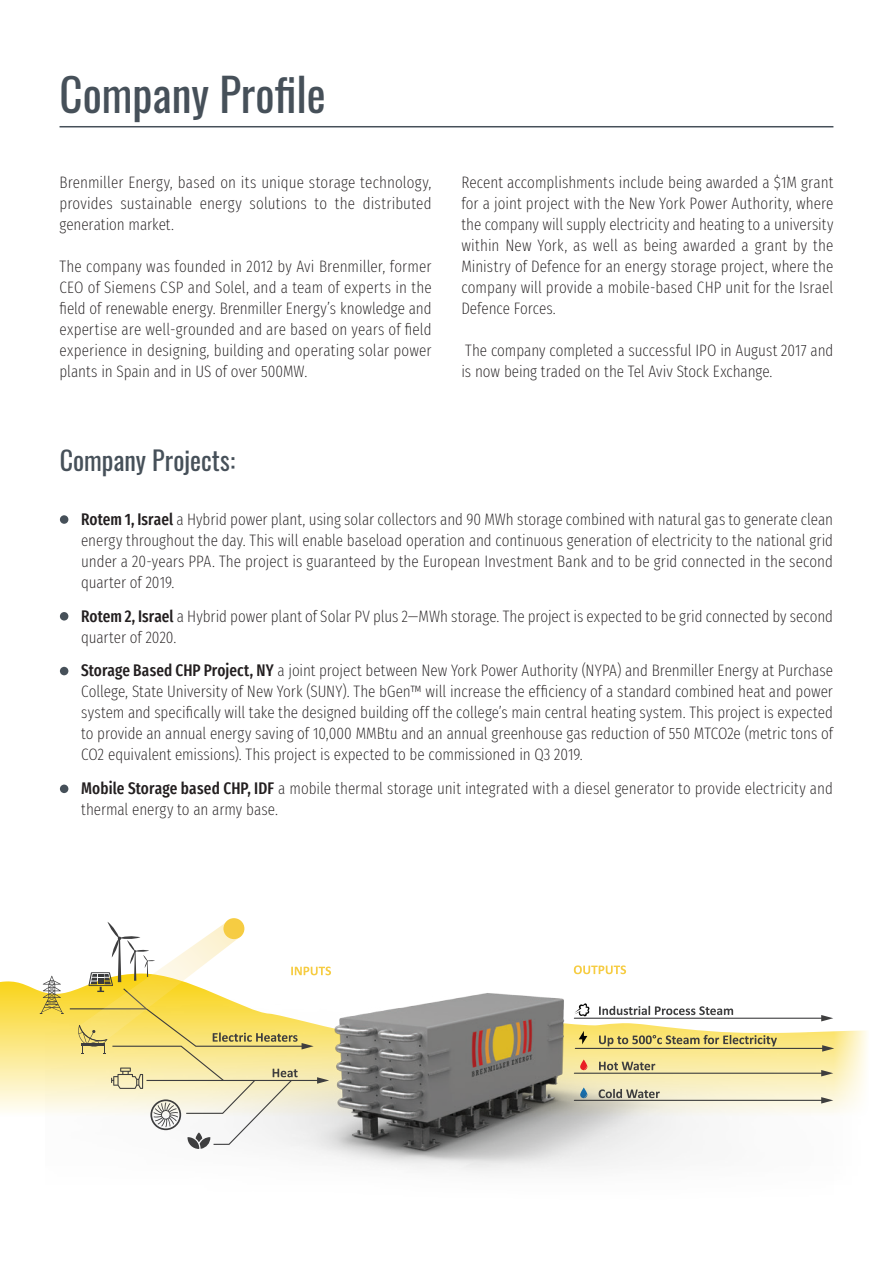
<style>
.page{position:relative;width:893px;height:1263px;background:#fff}
.page>*{position:absolute;margin:0;border:0;box-sizing:border-box;transform-origin:0 0}
.t1{font:45px "Oswald";color:#465059}
.t2{font:26.1px "Oswald";color:#465059}
.t3{font:200 extra-condensed 16.5px/21px "Fira Sans";letter-spacing:.005em;color:#231f20;text-align:justify}
.s1{font-weight:500}
</style>
<div class="page">
<hr style="left:60px;top:126px;width:773px;height:1px;background:#465059">
<div style="left:60px;top:515px;width:8px;height:9px;background:#465059;border-radius:50%"></div>
<div style="left:60px;top:612px;width:8px;height:8px;background:#465059;border-radius:50%"></div>
<div style="left:60px;top:667px;width:8px;height:8px;background:#465059;border-radius:50%"></div>
<div style="left:60px;top:784px;width:8px;height:9px;background:#465059;border-radius:50%"></div>
<svg style="left:0;top:981px;width:40px;height:131px"></svg>
<img style="left:45px;top:918px;width:822px;height:253px">
<h1 class="t1" style="left:60px;top:55px;width:268px">Company Profile</h1>
<p class="t3" style="left:60px;top:171px;width:374px">Brenmiller Energy, based on its unique storage technology, provides sustainable energy solutions to the distributed generation market.</p>
<p class="t3" style="left:60px;top:255px;width:374px">The company was founded in 2012 by Avi Brenmiller, former CEO of Siemens CSP and Solel, and a team of experts in the field of renewable energy. Brenmiller Energy’s knowledge and expertise are well-grounded and are based on years of field experience in designing, building and operating solar power plants in Spain and in US of over 500MW.</p>
<p class="t3" style="left:461px;top:171px;width:374px">Recent accomplishments include being awarded a $1M grant for a joint project with the New York Power Authority, where the company will supply electricity and heating to a university within New York, as well as being awarded a grant by the Ministry of Defence for an energy storage project, where the company will provide a mobile-based CHP unit for the Israel Defence Forces.</p>
<p class="t3" style="left:461px;top:339px;width:374px">The company completed a successful IPO in August 2017 and is now being traded on the Tel Aviv Stock Exchange.</p>
<h2 class="t2" style="left:60px;top:437px;width:177px">Company Projects:</h2>
<p class="t3" style="left:81px;top:509px;width:753px"><span class="s1">Rotem 1, Israel</span> a Hybrid power plant, using solar collectors and 90 MWh storage combined with natural gas to generate clean energy throughout the day. This will enable baseload operation and continuous generation of electricity to the national grid under a 20-years PPA. The project is guaranteed by the European Investment Bank and to be grid connected in the second quarter of 2019.</p>
<p class="t3" style="left:81px;top:605px;width:753px"><span class="s1">Rotem 2, Israel</span> a Hybrid power plant of Solar PV plus 2—MWh storage. The project is expected to be grid connected by second quarter of 2020.</p>
<p class="t3" style="left:81px;top:660px;width:753px"><span class="s1">Storage Based CHP Project, NY</span> a joint project between New York Power Authority (NYPA) and Brenmiller Energy at Purchase College, State University of New York (SUNY). The bGen™ will increase the efficiency of a standard combined heat and power system and specifically will take the designed building off the college’s main central heating system. This project is expected to provide an annual energy saving of 10,000 MMBtu and an annual greenhouse gas reduction of 550 MTCO2e (metric tons of CO2 equivalent emissions). This project is expected to be commissioned in Q3 2019.</p>
<p class="t3" style="left:81px;top:778px;width:753px"><span class="s1">Mobile Storage based CHP, IDF</span> a mobile thermal storage unit integrated with a diesel generator to provide electricity and thermal energy to an army base.</p>
</div>
